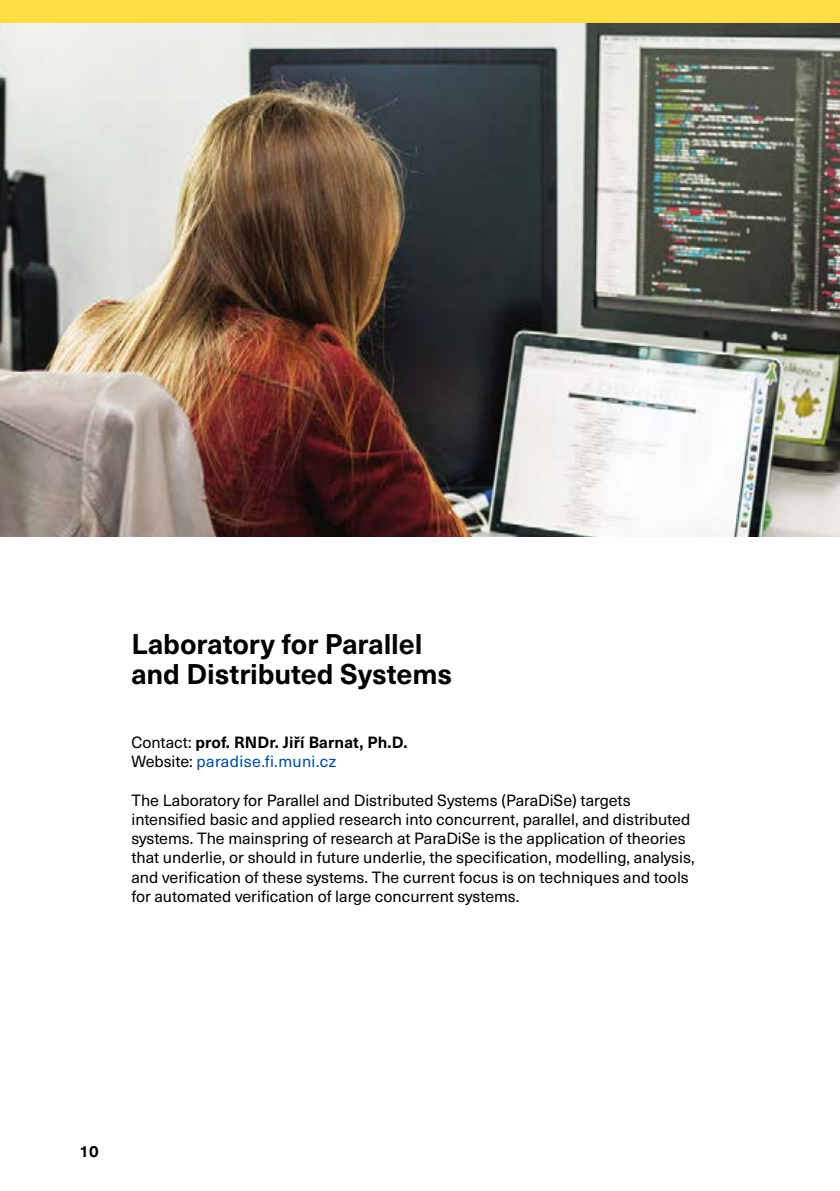
<style>
.page{position:relative;width:840px;height:1191px;background:#fff}
.page>*{position:absolute;margin:0;border:0;box-sizing:border-box;transform-origin:0 0}
.t1{font:700 28px/30px "Neue Haas Unica Pro";letter-spacing:-.005em;color:#000}
.t2{font:16px/19.2px "Neue Haas Unica Pro";color:#000}
.t3{font:700 16px/19.2px "Neue Haas Unica Pro";letter-spacing:.01em;color:#000}
.s1{font-weight:400}
.s2{font-weight:400;color:#004a99}
</style>
<div class="page">
<img style="left:0;top:23px;width:839px;height:514px">
<div style="left:0;top:0;width:839px;height:23px;background:#ffde44"></div>
<h1 class="t1" style="left:131px;top:629px;width:322px">Laboratory for Parallel and Distributed Systems</h1>
<p class="t3" style="left:131px;top:733px;width:277px"><span class="s1">Contact:</span> prof. RNDr. Jiří Barnat, Ph.D.<br><span class="s1">Website:</span> <span class="s2">paradise.fi.muni.cz</span></p>
<p class="t2" style="left:131px;top:790px;width:564px">The Laboratory for Parallel and Distributed Systems (ParaDiSe) targets intensified basic and applied research into concurrent, parallel, and distributed systems. The mainspring of research at ParaDiSe is the application of theories that underlie, or should in future underlie, the specification, modelling, analysis, and verification of these systems. The current focus is on techniques and tools for automated verification of large concurrent systems.</p>
<p class="t3" style="left:79px;top:1142px;width:21px">10</p>
</div>
